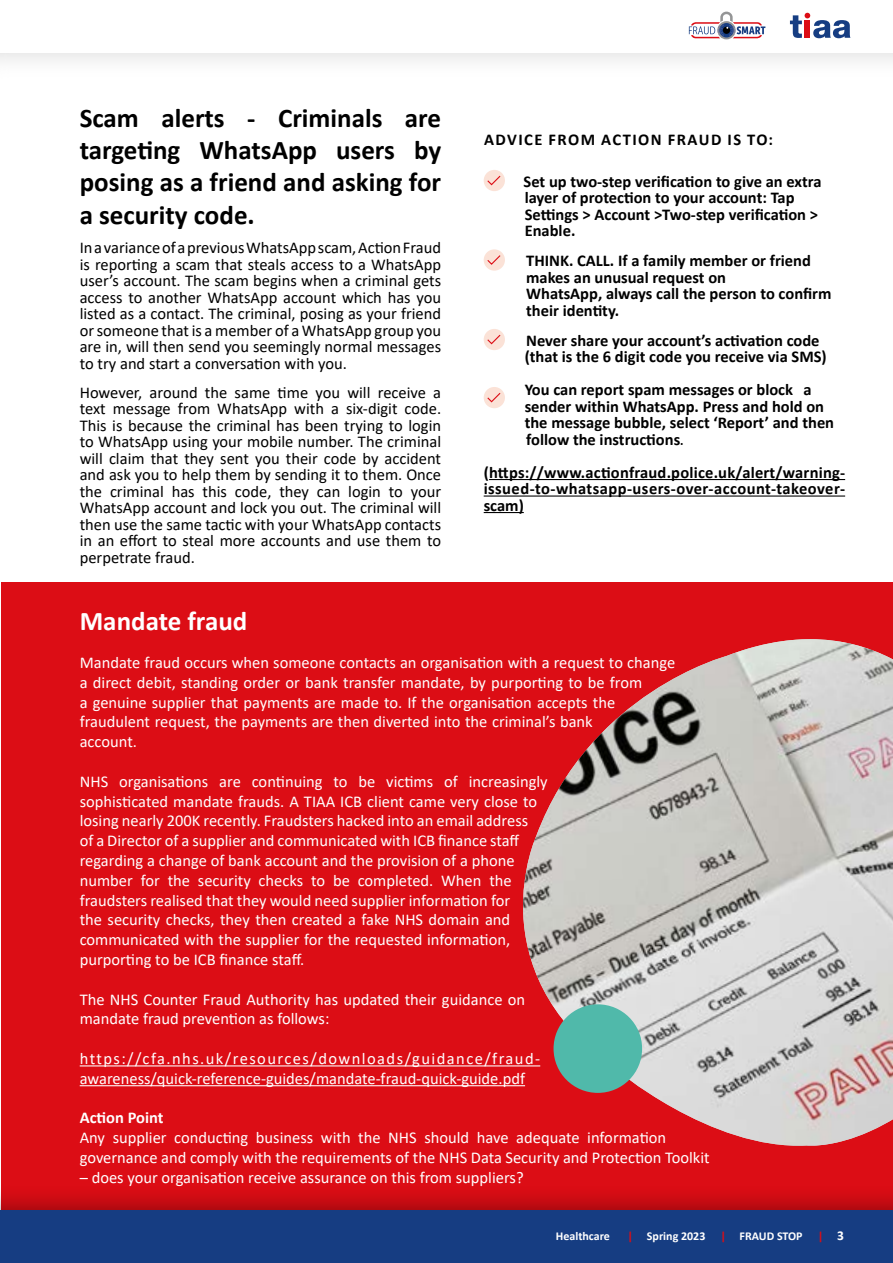
<style>
.page{position:relative;width:893px;height:1263px;background:#fff}
.page>*{position:absolute;margin:0;border:0;box-sizing:border-box;transform-origin:0 0}
.t1{font:700 27px/32.4px "Calibri";color:#000;text-align:justify}
.t2{font:700 27px "Calibri";color:#fff}
.t3{font:16.5px/19.8px "Calibri";color:#fff}
.t4{font:16.5px/16.5px "Calibri";color:#000;text-align:justify}
.t5{font:700 16.5px/16.5px "Calibri";color:#000}
.t6{font:700 16.5px "Calibri";letter-spacing:.09em;color:#000}
.t7{font:700 16.5px "Calibri";color:#fff}
.t8{font:700 12px "Calibri";color:#fff}
.s1{font-size:12.75px}
.s2{color:#dc0d15}
.s3{font-size:13.5px}
</style>
<div class="page">
<hr style="left:489px;top:479px;width:356px;height:1px;background:#000">
<hr style="left:484px;top:495px;width:361px;height:2px;background:#000">
<hr style="left:484px;top:512px;width:40px;height:1px;background:#000">
<div style="left:484px;top:170px;width:21px;height:21px;background:#fbe2d7;border-radius:50%"></div>
<svg style="left:487px;top:175px;width:14px;height:11px"></svg>
<div style="left:484px;top:249px;width:21px;height:22px;background:#fbe2d7;border-radius:50%"></div>
<svg style="left:487px;top:255px;width:14px;height:10px"></svg>
<div style="left:484px;top:329px;width:21px;height:21px;background:#fbe2d7;border-radius:50%"></div>
<svg style="left:487px;top:334px;width:14px;height:11px"></svg>
<div style="left:1px;top:583px;width:892px;height:628px;background:#dc0d15"></div>
<img style="left:513px;top:639px;width:380px;height:507px">
<div style="left:0;top:1184px;width:893px;height:26px;background:linear-gradient(to bottom,#e30d15,#b60a11)"></div>
<div style="left:553px;top:1004px;width:89px;height:89px;background:#50b9aa;border-radius:50%"></div>
<div style="left:0;top:53px;width:893px;height:26px;background:#f9f9f9"></div>
<hr style="left:80px;top:1065px;width:460px;height:1px;background:#fff">
<hr style="left:80px;top:1085px;width:445px;height:1px;background:#fff">
<div style="left:484px;top:387px;width:21px;height:21px;background:#fbe2d7;border-radius:50%"></div>
<svg style="left:487px;top:393px;width:14px;height:10px"></svg>
<svg style="left:790px;top:13px;width:60px;height:25px"></svg>
<svg style="left:689px;top:12px;width:76px;height:26px"></svg>
<div style="left:0;top:1210px;width:893px;height:53px;background:#163d82"></div>
<h1 class="t1" style="left:80px;top:101px;width:363px">Scam alerts - Criminals are targeting WhatsApp users by posing as a friend and asking for a security code.</h1>
<p class="t4" style="left:80px;top:239px;width:363px">In a variance of a previous WhatsApp scam, Action Fraud is reporting a scam that steals access to a WhatsApp user’s account. The scam begins when a criminal gets access to another WhatsApp account which has you listed as a contact. The criminal, posing as your friend or someone that is a member of a WhatsApp group you are in, will then send you seemingly normal messages to try and start a conversation with you.</p>
<p class="t4" style="left:80px;top:384px;width:363px">However, around the same time you will receive a text message from WhatsApp with a six-digit code.<br>This is because the criminal has been trying to login to WhatsApp using your mobile number. The criminal will claim that they sent you their code by accident and ask you to help them by sending it to them. Once the criminal has this code, they can login to your WhatsApp account and lock you out. The criminal will then use the same tactic with your WhatsApp contacts in an effort to steal more accounts and use them to perpetrate fraud.</p>
<p class="t6" style="left:484px;top:128px;width:291px">ADVICE FROM ACTION FRAUD IS TO:</p>
<p class="t5" style="left:524px;top:173px;width:299px">Set up two-step verification to give an extra layer of protection to your account: Tap Settings &gt; Account &gt;Two-step verification &gt; Enable.</p>
<p class="t5" style="left:526px;top:252px;width:307px">THINK. CALL. If a family member or friend makes an unusual request on<br>WhatsApp, always call the person to confirm their identity.</p>
<p class="t5" style="left:525px;top:332px;width:304px">Never share your account’s activation code (that is the 6 digit code you receive via SMS)</p>
<p class="t5" style="left:525px;top:381px;width:311px">You can report spam messages or block a sender within WhatsApp. Press and hold on the message bubble, select ‘Report’ and then follow the instructions<span class="s1">.</span></p>
<p class="t5" style="left:484px;top:464px;width:363px;text-align:justify">(https://www.actionfraud.police.uk/alert/warning&shy;issued-to-whatsapp-users-over-account-takeover&shy;scam)</p>
<h1 class="t2" style="left:80px;top:602px;width:169px">Mandate fraud</h1>
<p class="t3" style="left:80px;top:652px;width:597px">Mandate fraud occurs when someone contacts an organisation with a request to change a direct debit, standing order or bank transfer mandate, by purporting to be from<br>a genuine supplier that payments are made to. If the organisation accepts the fraudulent request, the payments are then diverted into the criminal’s bank<br>account.</p>
<p class="t3" style="left:80px;top:771px;width:469px">NHS organisations are continuing to be victims of increasingly sophisticated mandate frauds. A TIAA ICB client came very close to losing nearly 200K recently. Fraudsters hacked into an email address<br>of a Director of a supplier and communicated with ICB finance staff regarding a change of bank account and the provision of a phone number for the security checks to be completed. When the fraudsters realised that they would need supplier information for<br>the security checks, they then created a fake NHS domain and communicated with the supplier for the requested information, purporting to be ICB finance staff.</p>
<p class="t3" style="left:80px;top:989px;width:447px">The NHS Counter Fraud Authority has updated their guidance on mandate fraud prevention as follows:</p>
<p class="t3" style="left:80px;top:1048px;width:462px">https://cfa.nhs.uk/resources/downloads/guidance/fraud&shy;awareness/quick-reference-guides/mandate-fraud-quick-guide.pdf</p>
<p class="t7" style="left:80px;top:1106px;width:85px">Action Point</p>
<p class="t3" style="left:80px;top:1127px;width:631px">Any supplier conducting business with the NHS should have adequate information governance and comply with the requirements of the NHS Data Security and Protection Toolkit</p>
<p class="t3" style="left:80px;top:1167px;width:445px">– does your organisation receive assurance on this from suppliers?</p>
<p class="t8" style="left:556px;top:1227px;width:56px">Healthcare</p>
<p class="t8" style="left:628px;top:1227px;width:218px"><span class="s2">|</span> Spring 2023 <span class="s2">|</span> FRAUD STOP <span class="s2">|</span> <span class="s3">3</span></p>
</div>
